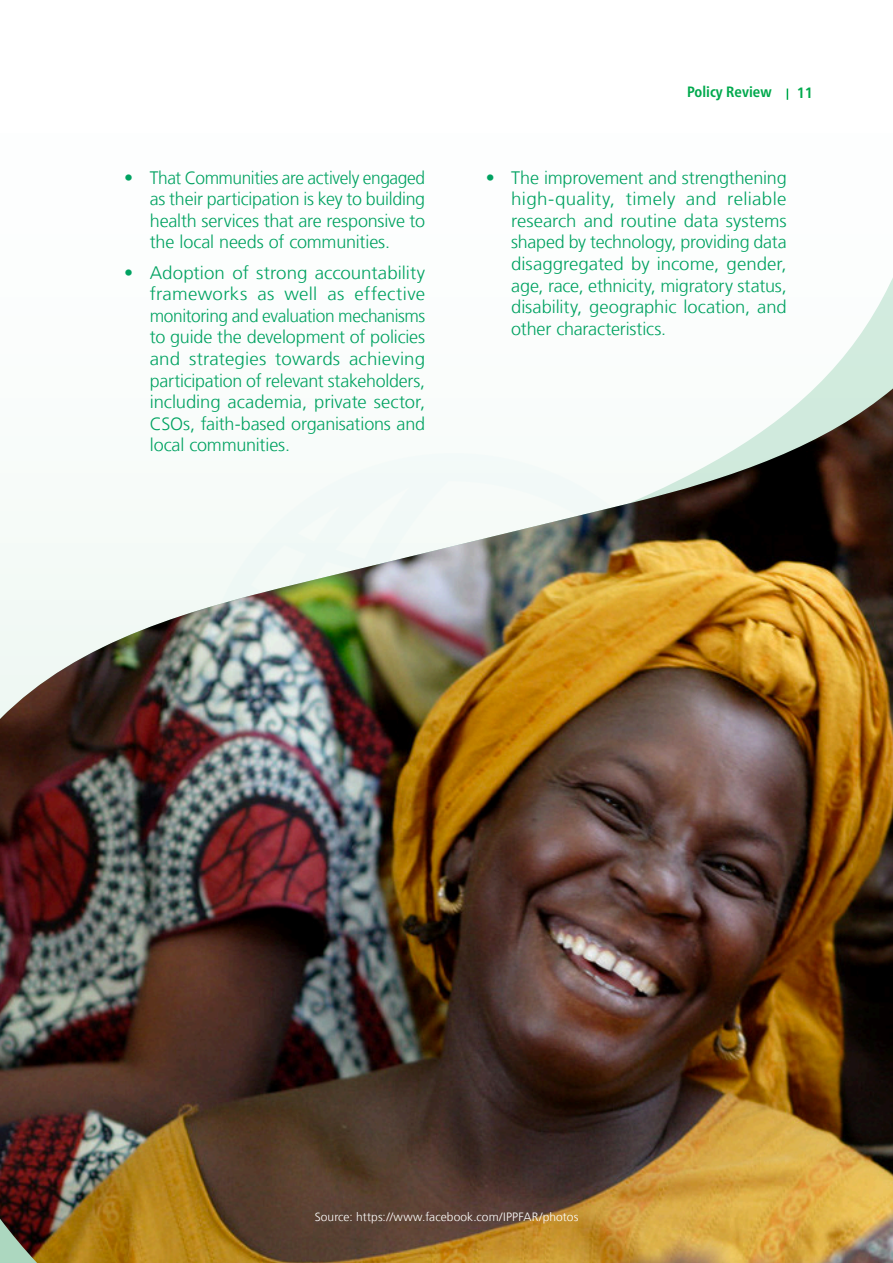
<style>
.page{position:relative;width:893px;height:1263px;background:#fff}
.page>*{position:absolute;margin:0;border:0;box-sizing:border-box;transform-origin:0 0}
.t1{font:300 18px/21.6px "Frutiger LT";letter-spacing:-.01em;color:#00a261;text-align:justify}
.t2{font:700 condensed 15px "Frutiger Neue LTCYR";color:#00a94d}
.Info{font:300 12px "Frutiger LT";letter-spacing:.01em;color:#fff}
</style>
<div class="page">
<img style="left:0;top:388px;width:893px;height:875px">
<p class="t1" style="left:150px;top:167px;width:277px;text-indent:-26px">• That Communities are actively engaged as their participation is key to building health services that are responsive to the local needs of communities.</p>
<p class="t1" style="left:150px;top:262px;width:277px;text-indent:-26px">• Adoption of strong accountability frameworks as well as effective monitoring and evaluation mechanisms to guide the development of policies and strategies towards achieving participation of relevant stakeholders, including academia, private sector, CSOs, faith-based organisations and local communities.</p>
<p class="t2" style="left:687px;top:83px;width:86px">Policy Review</p>
<p class="t2" style="left:797px;top:84px;width:17px">11</p>
<p class="t1" style="left:511px;top:167px;width:277px;text-indent:-26px">• The improvement and strengthening high-quality, timely and reliable research and routine data systems shaped by technology, providing data disaggregated by income, gender, age, race, ethnicity, migratory status, disability, geographic location, and other characteristics.</p>
<p class="Info" style="left:315px;top:1210px;width:265px">Source: https://www.facebook.com/IPPFAR/photos</p>
</div>
